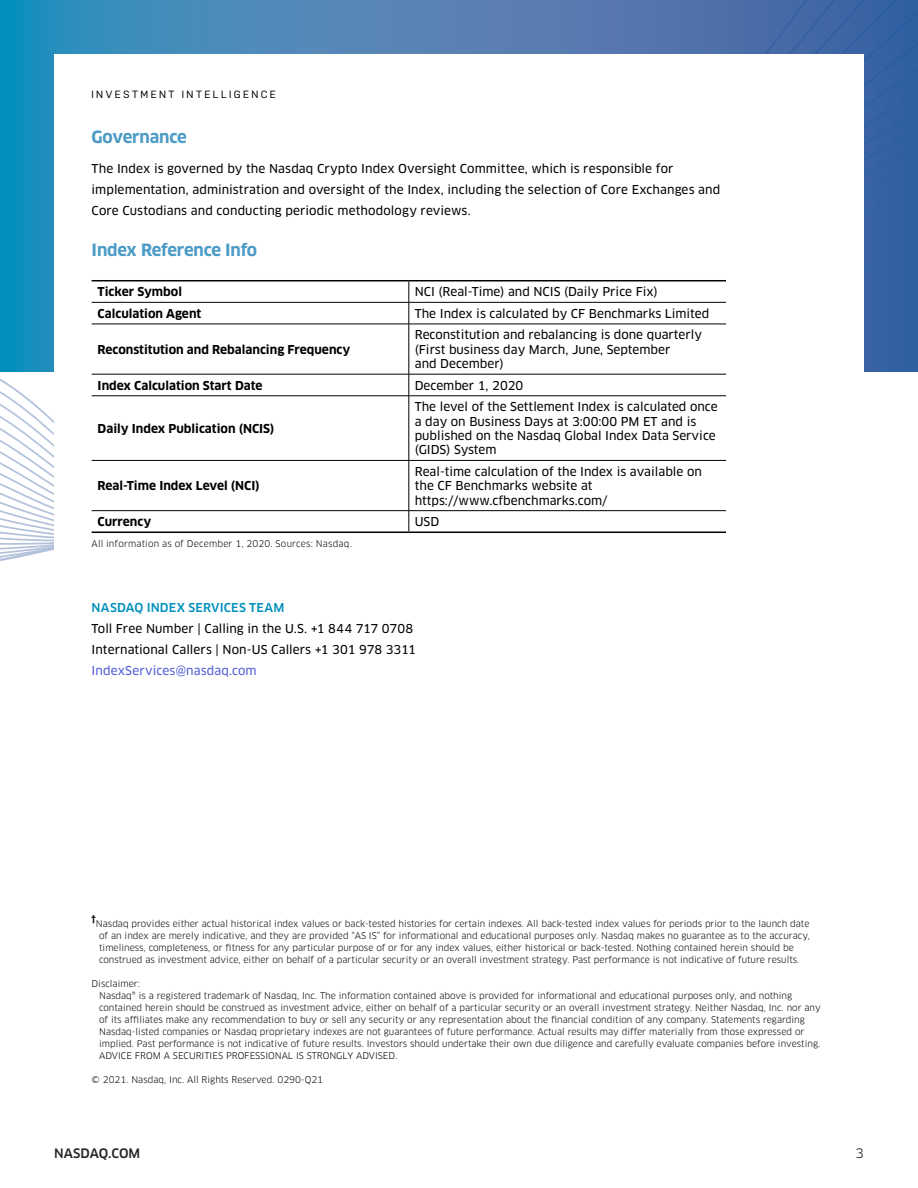
<style>
.page{position:relative;width:918px;height:1188px;background:#fff}
.page>*{position:absolute;margin:0;border:0;box-sizing:border-box;transform-origin:0 0}
.t1{font:700 16.5px "Clan Pro";letter-spacing:-.01em;color:#4b9bc6}
.t2{font:500 12.75px "Clan Pro";letter-spacing:.01em;color:#262626}
.t3{font:12.75px "Clan Pro";color:#000}
.t4{font:12px/14.4px "Clan Pro News";color:#000}
.t5{font:700 12px "Clan Pro";color:#000}
.t6{font:12px "Clan Pro News";letter-spacing:.01em;color:#4f5cd6}
.t7{font:500 12px "Clan Pro";letter-spacing:.01em;color:#0090bb}
.t8{font:10.5px "Nudista";letter-spacing:.23em;color:#000}
.t9{font:9px/12px "Clan Pro";color:#000}
.t10{font:700 8.7px "Clan Pro";color:#000}
</style>
<div class="page">
<svg style="left:0;top:0;width:918px;height:561px"></svg>
<div style="left:54px;top:54px;width:809px;height:1080px;background:#fff"></div>
<hr style="left:92px;top:280px;width:317px;height:1px;background:#000">
<hr style="left:409px;top:280px;width:317px;height:1px;background:#000">
<hr style="left:92px;top:532px;width:317px;height:1px;background:#000">
<hr style="left:409px;top:532px;width:317px;height:1px;background:#000">
<hr style="left:92px;top:302px;width:317px;height:1px;background:#000">
<hr style="left:409px;top:302px;width:317px;height:1px;background:#000">
<svg style="left:409px;top:281px;width:1px;height:43px"></svg>
<hr style="left:92px;top:324px;width:317px;height:1px;background:#000">
<hr style="left:409px;top:324px;width:317px;height:1px;background:#000">
<hr style="left:409px;top:324px;width:1px;height:50px;background:#000">
<hr style="left:92px;top:374px;width:317px;height:1px;background:#000">
<hr style="left:409px;top:374px;width:317px;height:1px;background:#000">
<svg style="left:409px;top:374px;width:1px;height:22px"></svg>
<hr style="left:92px;top:396px;width:317px;height:1px;background:#000">
<hr style="left:409px;top:396px;width:317px;height:1px;background:#000">
<hr style="left:409px;top:396px;width:1px;height:64px;background:#000">
<hr style="left:92px;top:460px;width:317px;height:1px;background:#000">
<hr style="left:409px;top:460px;width:317px;height:1px;background:#000">
<hr style="left:409px;top:461px;width:1px;height:49px;background:#000">
<hr style="left:92px;top:510px;width:317px;height:1px;background:#000">
<hr style="left:409px;top:510px;width:317px;height:1px;background:#000">
<svg style="left:409px;top:511px;width:1px;height:21px"></svg>
<p class="t8" style="left:92px;top:89px;width:186px">INVESTMENT INTELLIGENCE</p>
<h1 class="t1" style="left:92px;top:128px;width:97px">Governance</h1>
<p class="t4" style="left:92px;top:159px;width:630px;line-height:21px">The Index is governed by the Nasdaq Crypto Index Oversight Committee, which is responsible for implementation, administration and oversight of the Index, including the selection of Core Exchanges and<br>Core Custodians and conducting periodic methodology reviews.</p>
<h1 class="t1" style="left:92px;top:240px;width:167px">Index Reference Info</h1>
<h3 class="t5" style="left:98px;top:285px;width:86px">Ticker Symbol</h3>
<h3 class="t4" style="left:415px;top:285px;width:244px">NCI (Real-Time) and NCIS (Daily Price Fix)</h3>
<h3 class="t5" style="left:98px;top:306px;width:105px">Calculation Agent</h3>
<h3 class="t4" style="left:415px;top:306px;width:296px">The Index is calculated by CF Benchmarks Limited</h3>
<h3 class="t5" style="left:98px;top:342px;width:254px">Reconstitution and Rebalancing Frequency</h3>
<h3 class="t4" style="left:415px;top:328px;width:289px">Reconstitution and rebalancing is done quarterly (First business day March, June, September<br>and December)</h3>
<h3 class="t5" style="left:98px;top:378px;width:166px">Index Calculation Start Date</h3>
<h3 class="t4" style="left:415px;top:378px;width:110px">December 1, 2020</h3>
<h3 class="t5" style="left:98px;top:421px;width:178px">Daily Index Publication (NCIS)</h3>
<h3 class="t4" style="left:415px;top:400px;width:304px">The level of the Settlement Index is calculated once a day on Business Days at 3:00:00 PM ET and is published on the Nasdaq Global Index Data Service (GIDS) System</h3>
<h3 class="t5" style="left:98px;top:479px;width:164px">Real-Time Index Level (NCI)</h3>
<h3 class="t4" style="left:415px;top:464px;width:289px">Real-time calculation of the Index is available on the CF Benchmarks website at https://www.cfbenchmarks.com/</h3>
<h3 class="t5" style="left:98px;top:515px;width:55px">Currency</h3>
<h3 class="t4" style="left:415px;top:515px;width:26px">USD</h3>
<p class="t9" style="left:92px;top:538px;width:262px">All information as of December 1, 2020. Sources: Nasdaq.</p>
<h3 class="t7" style="left:92px;top:600px;width:194px">NASDAQ INDEX SERVICES TEAM</h3>
<h3 class="t4" style="left:92px;top:618px;width:326px;line-height:21px">Toll Free Number | Calling in the U.S. +1 844 717 0708<br>International Callers | Non-US Callers +1 301 978 3311</h3>
<h3 class="t6" style="left:92px;top:663px;width:167px">IndexServices@nasdaq.com</h3>
<p class="t10" style="left:92px;top:914px;width:6px">†</p>
<p class="t9" style="left:99px;top:918px;width:712px;text-indent:-3px">Nasdaq provides either actual historical index values or back-tested histories for certain indexes. All back-tested index values for periods prior to the launch date of an index are merely indicative, and they are provided “AS IS” for informational and educational purposes only. Nasdaq makes no guarantee as to the accuracy, timeliness, completeness, or fitness for any particular purpose of or for any index values, either historical or back-tested. Nothing contained herein should be construed as investment advice, either on behalf of a particular security or an overall investment strategy. Past performance is not indicative of future results.</p>
<p class="t9" style="left:99px;top:978px;width:723px;text-indent:-7px">Disclaimer:<br>Nasdaq® is a registered trademark of Nasdaq, Inc. The information contained above is provided for informational and educational purposes only, and nothing contained herein should be construed as investment advice, either on behalf of a particular security or an overall investment strategy. Neither Nasdaq, Inc. nor any of its affiliates make any recommendation to buy or sell any security or any representation about the financial condition of any company. Statements regarding Nasdaq-listed companies or Nasdaq proprietary indexes are not guarantees of future performance. Actual results may differ materially from those expressed or implied. Past performance is not indicative of future results. Investors should undertake their own due diligence and carefully evaluate companies before investing.<br>ADVICE FROM A SECURITIES PROFESSIONAL IS STRONGLY ADVISED.</p>
<p class="t9" style="left:92px;top:1074px;width:233px">© 2021. Nasdaq, Inc. All Rights Reserved. 0290-Q21</p>
<h2 class="t2" style="left:54px;top:1146px;width:88px">NASDAQ.COM</h2>
<h2 class="t3" style="left:856px;top:1146px;width:10px">3</h2>
</div>
